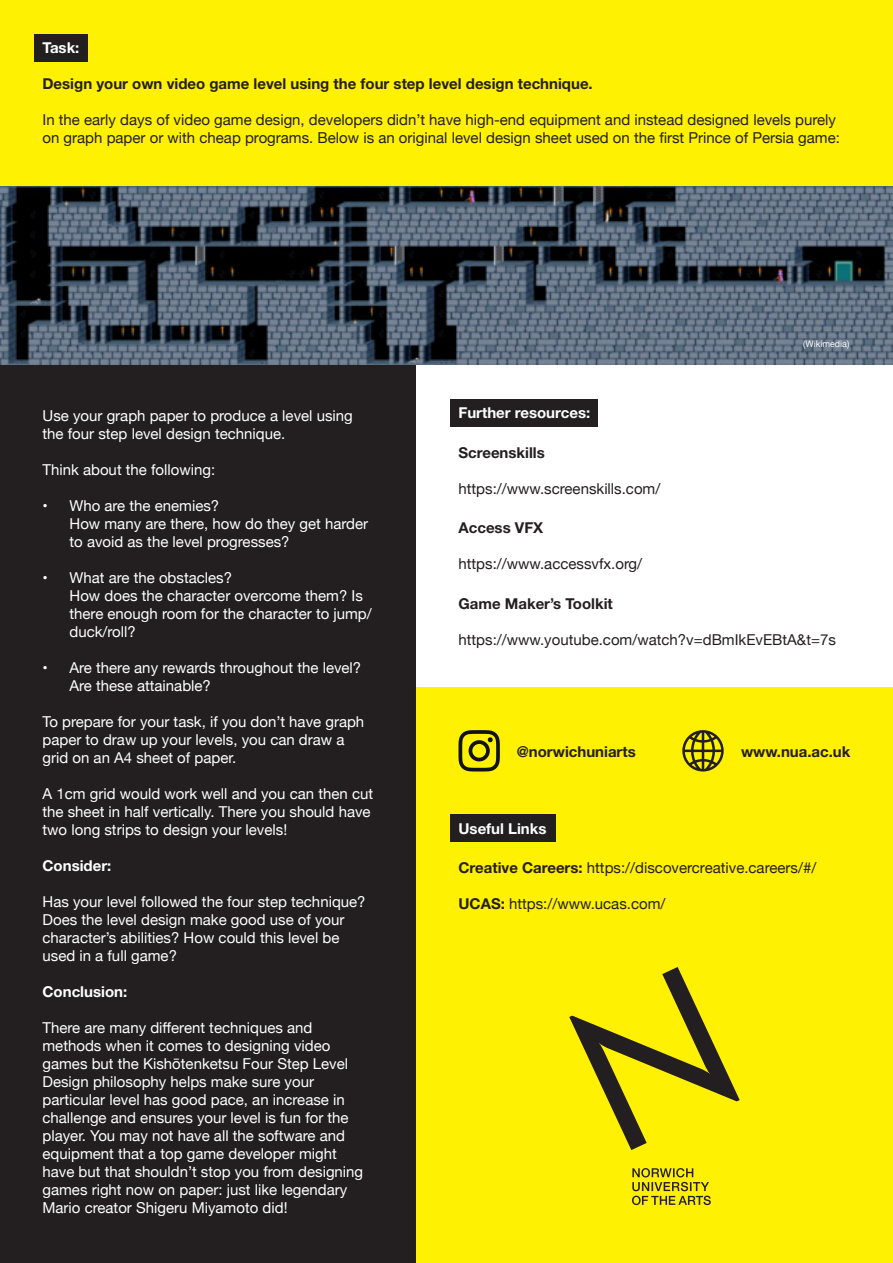
<style>
.page{position:relative;width:893px;height:1263px;background:#fff}
.page>*{position:absolute;margin:0;border:0;box-sizing:border-box;transform-origin:0 0}
.t1{font:15px/18px "Helvetica Neue";color:#fff}
.t2{font:15px/18px "Helvetica Neue";color:#231f20}
.t3{font:700 15px "Helvetica Neue";color:#231f20}
.t4{font:700 15px "Helvetica Neue";color:#fff}
.t5{font:9px "Helvetica Neue";color:#fff}
.s1{font-weight:700}
</style>
<div class="page">
<div style="left:408px;top:688px;width:485px;height:575px;background:#fff101"></div>
<div style="left:0;top:354px;width:416px;height:909px;background:#231f20"></div>
<div style="left:0;top:0;width:893px;height:187px;background:#fff101"></div>
<div style="left:34px;top:34px;width:53px;height:28px;background:#231f20"></div>
<img style="left:0;top:187px;width:893px;height:177px">
<div style="left:450px;top:399px;width:148px;height:28px;background:#231f20"></div>
<svg style="left:458px;top:730px;width:42px;height:41px"></svg>
<svg style="left:682px;top:730px;width:42px;height:41px"></svg>
<div style="left:450px;top:814px;width:105px;height:28px;background:#231f20"></div>
<svg style="left:632px;top:1168px;width:79px;height:37px"></svg>
<svg style="left:569px;top:967px;width:171px;height:183px"></svg>
<h2 class="t4" style="left:43px;top:39px;width:38px">Task:</h2>
<h3 class="t3" style="left:43px;top:75px;width:552px">Design your own video game level using the four step level design technique.</h3>
<p class="t2" style="left:43px;top:112px;width:799px">In the early days of video game design, developers didn’t have high-end equipment and instead designed levels purely on graph paper or with cheap programs. Below is an original level design sheet used on the first Prince of Persia game:</p>
<h2 class="t1" style="left:43px;top:407px;width:312px">Use your graph paper to produce a level using the four step level design technique.</h2>
<p class="t1" style="left:43px;top:461px;width:174px">Think about the following:</p>
<p class="t1" style="left:70px;top:497px;width:300px;text-indent:-27px">• Who are the enemies?<br>How many are there, how do they get harder to avoid as the level progresses?</p>
<p class="t1" style="left:70px;top:569px;width:304px;text-indent:-27px">• What are the obstacles?<br>How does the character overcome them? Is there enough room for the character to jump/ duck/roll?</p>
<p class="t1" style="left:70px;top:659px;width:293px;text-indent:-27px">• Are there any rewards throughout the level?<br>Are these attainable?</p>
<p class="t1" style="left:43px;top:713px;width:323px">To prepare for your task, if you don’t have graph paper to draw up your levels, you can draw a grid on an A4 sheet of paper.</p>
<p class="t1" style="left:43px;top:785px;width:332px">A 1cm grid would work well and you can then cut the sheet in half vertically. There you should have two long strips to design your levels!</p>
<h2 class="t4" style="left:43px;top:856px;width:70px">Consider:</h2>
<p class="t1" style="left:43px;top:893px;width:325px">Has your level followed the four step technique?<br>Does the level design make good use of your character’s abilities? How could this level be used in a full game?</p>
<h2 class="t4" style="left:43px;top:982px;width:86px">Conclusion:</h2>
<p class="t1" style="left:43px;top:1019px;width:322px">There are many different techniques and methods when it comes to designing video games but the Kishōtenketsu Four Step Level Design philosophy helps make sure your particular level has good pace, an increase in challenge and ensures your level is fun for the player. You may not have all the software and equipment that a top game developer might have but that shouldn’t stop you from designing games right now on paper: just like legendary Mario creator Shigeru Miyamoto did!</p>
<p class="t5" style="left:803px;top:337px;width:48px">(Wikimedia)</p>
<h2 class="t4" style="left:458px;top:404px;width:133px">Further resources:</h2>
<h3 class="t3" style="left:458px;top:443px;width:88px">Screenskills</h3>
<p class="t2" style="left:458px;top:480px;width:203px">https://www.screenskills.com/</p>
<h3 class="t3" style="left:458px;top:519px;width:86px">Access VFX</h3>
<p class="t2" style="left:458px;top:556px;width:185px">https://www.accessvfx.org/</p>
<h3 class="t3" style="left:458px;top:594px;width:156px">Game Maker’s Toolkit</h3>
<p class="t2" style="left:458px;top:632px;width:379px">https://www.youtube.com/watch?v=dBmIkEvEBtA&amp;t=7s</p>
<p class="t3" style="left:517px;top:742px;width:120px">@norwichuniarts</p>
<p class="t3" style="left:741px;top:742px;width:111px">www.nua.ac.uk</p>
<h2 class="t4" style="left:458px;top:819px;width:90px">Useful Links</h2>
<p class="t2" style="left:458px;top:859px;width:359px"><span class="s1">Creative Careers:</span> https://discovercreative.careers/#/</p>
<p class="t2" style="left:458px;top:895px;width:208px"><span class="s1">UCAS:</span> https://www.ucas.com/</p>
</div>
